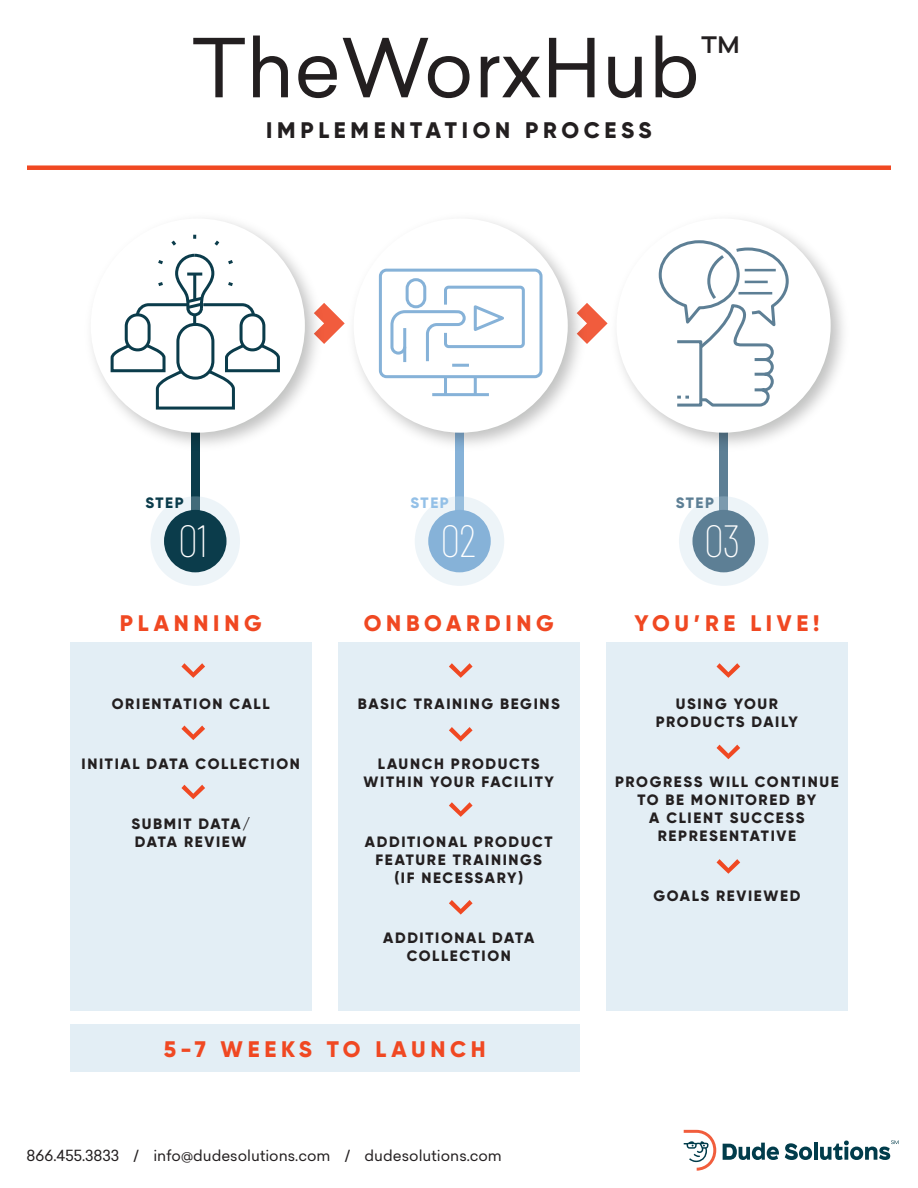
<style>
.page{position:relative;width:918px;height:1188px;background:#fff}
.page>*{position:absolute;margin:0;border:0;box-sizing:border-box;transform-origin:0 0}
.t1{font:79.5px "Sailec";color:#231f20}
.t2{font:100 45px "Barlow Condensed";color:#fff}
.t3{font:800 22.5px "Gilroy";letter-spacing:.21em;color:#f04822}
.t4{font:800 22.5px "Gilroy";letter-spacing:.21em;color:#231f20}
.t5{font:800 15px/18px "Gilroy";letter-spacing:.11em;color:#231f20;text-align:center}
.t6{font:15px "Sailec";color:#231f20}
.t7{font:800 15px "Gilroy";color:#0b3c4b}
.t8{font:800 15px "Gilroy";color:#93c0e7}
.t9{font:800 15px "Gilroy";color:#5d7f95}
</style>
<div class="page">
<svg style="left:684px;top:1130px;width:32px;height:41px"></svg>
<svg style="left:723px;top:1143px;width:56px;height:17px"></svg>
<svg style="left:785px;top:1143px;width:27px;height:17px"></svg>
<hr style="left:814px;top:1143px;width:4px;height:17px;background:#013c4b">
<svg style="left:820px;top:1140px;width:78px;height:20px"></svg>
<svg style="left:330px;top:309px;width:11px;height:29px"></svg>
<svg style="left:592px;top:308px;width:12px;height:31px"></svg>
<div style="left:719px;top:329px;width:9px;height:212px;background:#5d7f95"></div>
<svg style="left:679px;top:496px;width:89px;height:90px;background:#e7eff4"></svg>
<div style="left:692px;top:510px;width:63px;height:62px;background:#5d7f95;border-radius:50%"></div>
<img style="left:604px;top:219px;width:240px;height:226px">
<div style="left:617px;top:219px;width:214px;height:214px;background:#fff;border-radius:50%"></div>
<div style="left:191px;top:321px;width:9px;height:220px;background:#0b3c4b"></div>
<svg style="left:151px;top:496px;width:89px;height:90px;background:#e4edf1"></svg>
<div style="left:164px;top:510px;width:63px;height:62px;background:#0b3c4b;border-radius:50%"></div>
<div style="left:455px;top:326px;width:9px;height:215px;background:#86b2d8"></div>
<div style="left:415px;top:496px;width:89px;height:90px;background:#edf4f8;border-radius:50%"></div>
<div style="left:428px;top:510px;width:63px;height:62px;background:#86b2d8;border-radius:50%"></div>
<img style="left:91px;top:219px;width:239px;height:226px">
<div style="left:91px;top:219px;width:214px;height:214px;background:#fff;border-radius:50%"></div>
<img style="left:341px;top:219px;width:251px;height:226px">
<div style="left:354px;top:219px;width:214px;height:214px;background:#fff;border-radius:50%"></div>
<div style="left:176px;top:323px;width:38px;height:57px;border:3px solid #0b3c4b;border-radius:17px"></div>
<div style="left:125px;top:313px;width:26px;height:38px;border:3px solid #0b3c4b;border-radius:11px"></div>
<div style="left:240px;top:313px;width:25px;height:38px;border:3px solid #0b3c4b;border-radius:11px"></div>
<svg style="left:134px;top:235px;width:123px;height:90px"></svg>
<svg style="left:109px;top:343px;width:172px;height:68px"></svg>
<div style="left:406px;top:278px;width:20px;height:30px;border:3px solid #86b2d8;border-radius:9px"></div>
<div style="left:379px;top:269px;width:164px;height:109px;border:3px solid #86b2d8;border-radius:6px"></div>
<div style="left:444px;top:286px;width:81px;height:62px;border:3px solid #86b2d8;border-radius:3px"></div>
<hr style="left:444px;top:377px;width:3px;height:18px;background:#86b2d8">
<hr style="left:474px;top:377px;width:3px;height:18px;background:#86b2d8">
<hr style="left:432px;top:393px;width:57px;height:3px;background:#86b2d8">
<hr style="left:452px;top:364px;width:17px;height:3px;background:#86b2d8">
<svg style="left:390px;top:302px;width:120px;height:62px"></svg>
<hr style="left:403px;top:328px;width:3px;height:34px;background:#86b2d8">
<svg style="left:657px;top:239px;width:133px;height:168px"></svg>
<hr style="left:745px;top:269px;width:31px;height:2px;background:#5d7f95">
<hr style="left:745px;top:281px;width:23px;height:2px;background:#5d7f95">
<hr style="left:739px;top:292px;width:33px;height:3px;background:#5d7f95">
<div style="left:70px;top:642px;width:241px;height:369px;background:#e3eef5"></div>
<div style="left:338px;top:642px;width:241px;height:369px;background:#e3eef5"></div>
<div style="left:606px;top:642px;width:241px;height:369px;background:#e3eef5"></div>
<div style="left:70px;top:1024px;width:509px;height:48px;background:#e3eef5"></div>
<div style="left:27px;top:165px;width:864px;height:5px;background:#f04822"></div>
<svg style="left:181px;top:663px;width:24px;height:15px"></svg>
<svg style="left:449px;top:663px;width:24px;height:15px"></svg>
<svg style="left:717px;top:663px;width:23px;height:15px"></svg>
<svg style="left:717px;top:745px;width:23px;height:14px"></svg>
<svg style="left:717px;top:859px;width:23px;height:15px"></svg>
<svg style="left:181px;top:726px;width:24px;height:14px"></svg>
<svg style="left:449px;top:727px;width:24px;height:15px"></svg>
<svg style="left:181px;top:785px;width:24px;height:14px"></svg>
<svg style="left:449px;top:802px;width:24px;height:15px"></svg>
<svg style="left:449px;top:900px;width:24px;height:15px"></svg>
<h1 class="t1" style="left:192px;top:13px;width:551px">TheWorxHub<sup>™</sup></h1>
<h3 class="t4" style="left:266px;top:116px;width:387px">IMPLEMENTATION PROCESS</h3>
<p class="t7" style="left:145px;top:493px;width:40px">STEP</p>
<p class="t8" style="left:411px;top:493px;width:40px">STEP</p>
<p class="t9" style="left:676px;top:493px;width:40px">STEP</p>
<h2 class="t2" style="left:179px;top:512px;width:30px">01</h2>
<h2 class="t2" style="left:441px;top:512px;width:36px">02</h2>
<h2 class="t2" style="left:705px;top:512px;width:37px">03</h2>
<h3 class="t3" style="left:120px;top:609px;width:144px">PLANNING</h3>
<h3 class="t3" style="left:364px;top:609px;width:192px">ONBOARDING</h3>
<p class="t5" style="left:112px;top:695px;width:159px">ORIENTATION CALL</p>
<p class="t5" style="left:358px;top:695px;width:204px">BASIC TRAINING BEGINS</p>
<p class="t5" style="left:82px;top:755px;width:220px">INITIAL DATA COLLECTION</p>
<p class="t5" style="left:364px;top:755px;width:192px">LAUNCH PRODUCTS<br>WITHIN YOUR FACILITY</p>
<p class="t5" style="left:131px;top:815px;width:120px;text-align:left">SUBMIT DATA/<br>DATA REVIEW</p>
<p class="t5" style="left:365px;top:833px;width:189px">ADDITIONAL PRODUCT<br>FEATURE TRAININGS (IF NECESSARY)</p>
<p class="t5" style="left:383px;top:929px;width:153px">ADDITIONAL DATA<br>COLLECTION</p>
<h3 class="t3" style="left:164px;top:1035px;width:323px">5-7 WEEKS TO LAUNCH</h3>
<p class="t6" style="left:27px;top:1145px;width:477px">866.455.3833 / info@dudesolutions.com / dudesolutions.com</p>
<h3 class="t3" style="left:635px;top:609px;width:186px">YOU’RE LIVE!</h3>
<p class="t5" style="left:656px;top:695px;width:144px">USING YOUR<br>PRODUCTS DAILY</p>
<p class="t5" style="left:615px;top:773px;width:225px">PROGRESS WILL CONTINUE<br>TO BE MONITORED BY<br>A CLIENT SUCCESS<br>REPRESENTATIVE</p>
<p class="t5" style="left:653px;top:887px;width:149px">GOALS REVIEWED</p>
</div>
